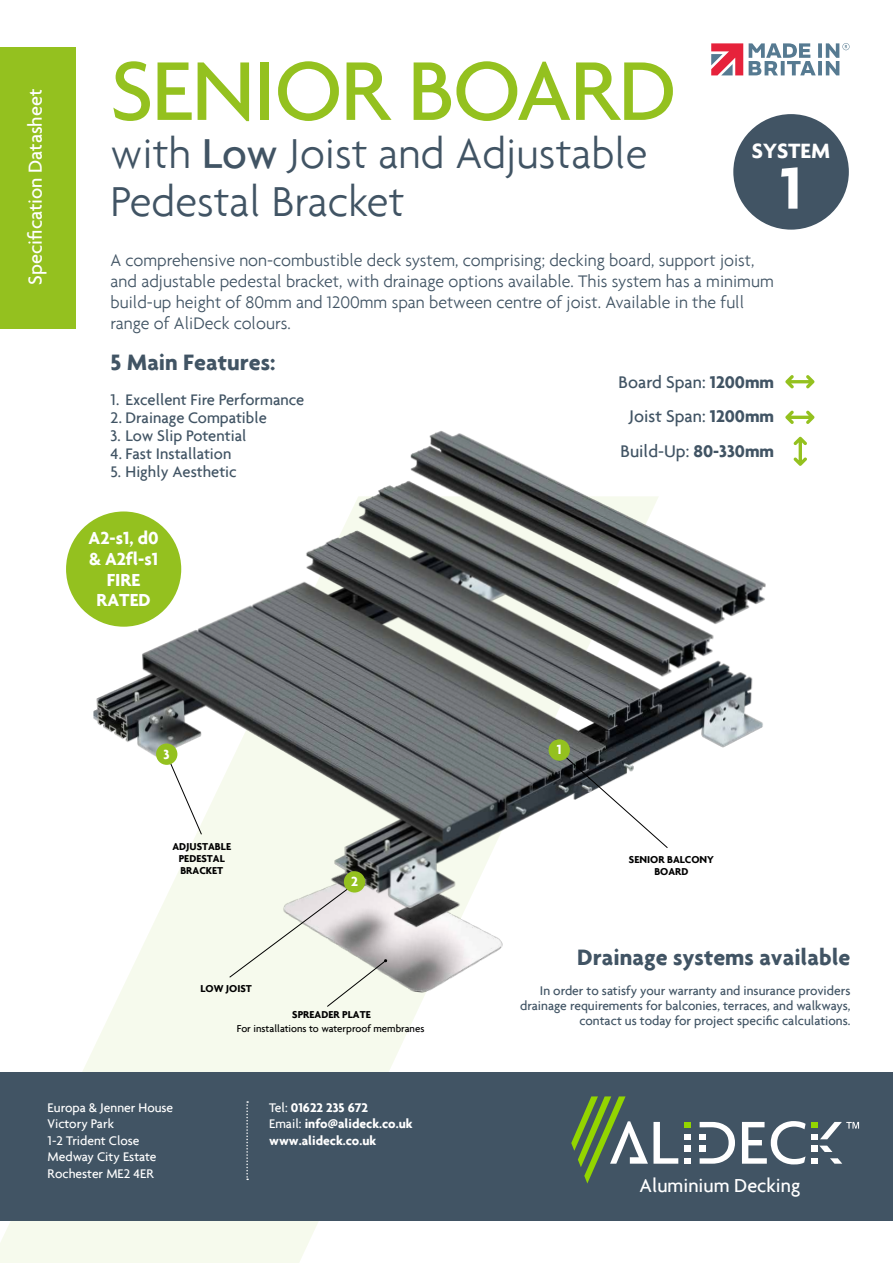
<style>
.page{position:relative;width:893px;height:1263px;background:#fff}
.page>*{position:absolute;margin:0;border:0;box-sizing:border-box;transform-origin:0 0}
.t1{font:500 90px "Agenda";letter-spacing:-.02em;color:#94c11f}
.t2{font:700 63.45px "Agenda";color:#fff}
.t3{font:300 45px/48px "Agenda";color:#415464}
.t4{font:700 24px "Agenda";color:#415464}
.t5{font:700 22.35px "Agenda";color:#fff}
.t6{font:500 20.25px "Agenda";color:#fff}
.t7{font:700 18.75px/20.7px "Agenda";color:#fff;text-align:center}
.t8{font:500 18.15px/34.5px "Agenda";color:#415464;text-align:center}
.t9{font:300 18px/21px "Agenda";color:#415464}
.t10{font:500 16.5px "Agenda";color:#415464}
.t11{font:700 14.25px "Agenda";color:#fff}
.t12{font:500 13.5px/15px "Agenda";color:#415464;text-align:right}
.t13{font:500 13.5px/16.5px "Agenda";color:#fff}
.t14{font:700 13.5px/16.5px "Agenda";color:#fff}
.t15{font:700 10.8px/11.9px "Agenda";color:#000;text-align:center}
.t16{font:500 10.8px "Agenda";color:#000}
.s1{font-weight:500}
.s2{font-weight:700}
</style>
<div class="page">
<svg style="left:0;top:521px;width:659px;height:742px"></svg>
<img style="left:268px;top:936px;width:268px;height:80px">
<img style="left:92px;top:410px;width:708px;height:526px">
<div style="left:66px;top:511px;width:115px;height:116px;background:#94c11f;border-radius:50%"></div>
<svg style="left:165px;top:752px;width:37px;height:83px"></svg>
<svg style="left:559px;top:751px;width:109px;height:98px"></svg>
<svg style="left:229px;top:878px;width:158px;height:129px;background:#e5e7de"></svg>
<div style="left:156px;top:743px;width:21px;height:22px;background:#94c11f;border-radius:50%"></div>
<div style="left:344px;top:871px;width:21px;height:21px;background:#94c11f;border-radius:50%"></div>
<div style="left:549px;top:739px;width:21px;height:22px;background:#94c11f;border-radius:50%"></div>
<div style="left:733px;top:114px;width:116px;height:116px;background:#415464;border-radius:50%"></div>
<div style="left:0;top:1072px;width:893px;height:148px;background:#415464"></div>
<svg style="left:684px;top:1122px;width:6px;height:5px"></svg>
<svg style="left:742px;top:1121px;width:64px;height:43px"></svg>
<svg style="left:571px;top:1096px;width:107px;height:87px"></svg>
<svg style="left:684px;top:1158px;width:6px;height:6px"></svg>
<svg style="left:684px;top:1134px;width:6px;height:5px"></svg>
<div style="left:684px;top:1145px;width:6px;height:7px;background:#fff"></div>
<svg style="left:700px;top:1122px;width:35px;height:42px"></svg>
<div style="left:700px;top:1145px;width:6px;height:7px;background:#fff"></div>
<div style="left:812px;top:1145px;width:6px;height:7px;background:#fff"></div>
<svg style="left:819px;top:1145px;width:13px;height:7px"></svg>
<svg style="left:812px;top:1158px;width:6px;height:6px"></svg>
<svg style="left:830px;top:1158px;width:12px;height:6px"></svg>
<svg style="left:812px;top:1122px;width:47px;height:17px"></svg>
<svg style="left:246px;top:1101px;width:2px;height:79px"></svg>
<div style="left:0;top:48px;width:75px;height:281px;background:#94c11f"></div>
<svg style="left:785px;top:375px;width:29px;height:13px"></svg>
<svg style="left:785px;top:411px;width:29px;height:13px"></svg>
<svg style="left:793px;top:437px;width:14px;height:29px"></svg>
<svg style="left:711px;top:43px;width:32px;height:32px"></svg>
<svg style="left:749px;top:43px;width:100px;height:32px"></svg>
<p class="t6" style="left:23px;top:285px;width:197px;rotate:-90deg">Specification Datasheet</p>
<h1 class="t1" style="left:111px;top:36px;width:567px">SENIOR BOARD</h1>
<h3 class="t3" style="left:111px;top:129px;width:538px">with <span class="s1">Low</span> Joist and Adjustable<br>Pedestal Bracket</h3>
<p class="t9" style="left:111px;top:250px;width:665px">A comprehensive non-combustible deck system, comprising; decking board, support joist, and adjustable pedestal bracket, with drainage options available. This system has a minimum build-up height of 80mm and 1200mm span between centre of joist. Available in the full range of AliDeck colours.</p>
<h3 class="t4" style="left:111px;top:348px;width:166px">5 Main Features:</h3>
<p class="t10" style="left:111px;top:389px;width:195px">1. Excellent Fire Performance</p>
<p class="t10" style="left:111px;top:407px;width:158px">2. Drainage Compatible</p>
<p class="t10" style="left:111px;top:425px;width:137px">3. Low Slip Potential</p>
<p class="t10" style="left:111px;top:443px;width:122px">4. Fast Installation</p>
<p class="t10" style="left:111px;top:461px;width:128px">5. Highly Aesthetic</p>
<p class="t5" style="left:752px;top:137px;width:80px">SYSTEM</p>
<h2 class="t2" style="left:780px;top:149px;width:23px">1</h2>
<p class="t8" style="left:619px;top:364px;width:157px">Board Span: <span class="s2">1200mm<br></span>Joist Span: <span class="s2">1200mm<br></span>Build-Up: <span class="s2">80-330mm</span></p>
<p class="t7" style="left:89px;top:527px;width:72px">A2-s1, d0 &amp; A2fl-s1<br>FIRE<br>RATED</p>
<p class="t11" style="left:164px;top:745px;width:8px">3</p>
<p class="t15" style="left:172px;top:840px;width:60px">ADJUSTABLE<br>PEDESTAL<br>BRACKET</p>
<p class="t15" style="left:200px;top:982px;width:53px">LOW JOIST</p>
<p class="t11" style="left:351px;top:873px;width:8px">2</p>
<p class="t15" style="left:292px;top:1008px;width:80px">SPREADER PLATE</p>
<p class="t16" style="left:237px;top:1022px;width:189px">For installations to waterproof membranes</p>
<p class="t11" style="left:557px;top:741px;width:6px">1</p>
<p class="t15" style="left:629px;top:853px;width:86px">SENIOR BALCONY<br>BOARD</p>
<h3 class="t4" style="left:577px;top:942px;width:275px">Drainage systems available</h3>
<p class="t12" style="left:520px;top:983px;width:332px">In order to satisfy your warranty and insurance providers drainage requirements for balconies, terraces, and walkways, contact us today for project specific calculations.</p>
<p class="t13" style="left:48px;top:1099px;width:127px">Europa &amp; Jenner House<br>Victory Park<br>1-2 Trident Close<br>Medway City Estate<br>Rochester ME2 4ER</p>
<p class="t14" style="left:269px;top:1099px;width:145px"><span class="s1">Tel:</span> 01622 235 672<br><span class="s1">Email:</span> info@alideck.co.uk www.alideck.co.uk</p>
<p class="t6" style="left:639px;top:1173px;width:162px">Aluminium Decking</p>
</div>
